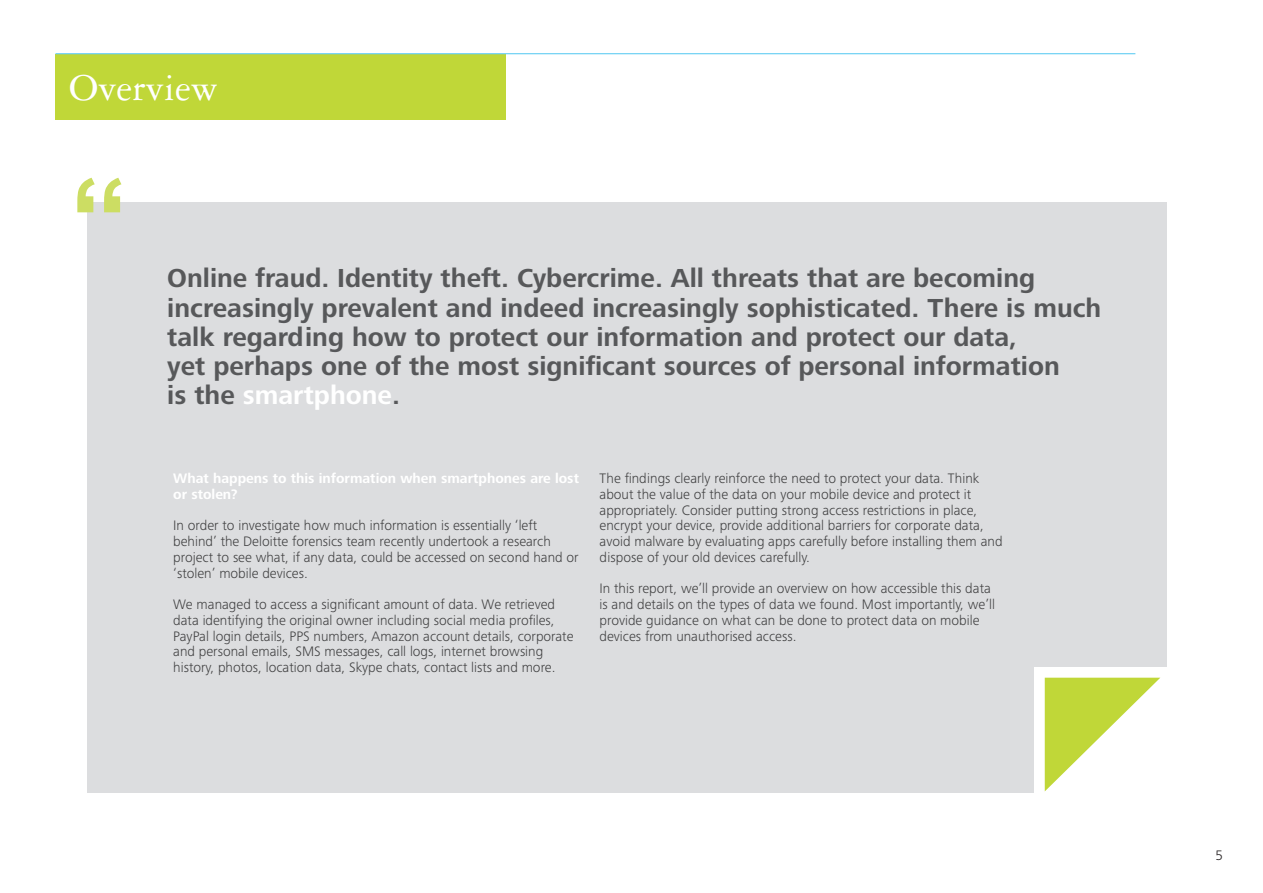
<style>
.page{position:relative;width:1263px;height:893px;background:#fff}
.page>*{position:absolute;margin:0;border:0;box-sizing:border-box;transform-origin:0 0}
.t1{font:700 116.7px "Arial";color:#ccdd63}
.t2{font:40.5px "Garamond 3 LT Std";color:#fff}
.t3{font:700 27px/29.2px "Frutiger Next Pro";color:#57585a}
.t4{font:300 14.25px/15.8px "Frutiger Next Pro";color:#3e3e3f}
.t5{font:700 14.25px/15.8px "Frutiger Next Pro";color:#fff}
.t6{font:300 14.25px "Frutiger Next Pro";color:#231f20}
.s1{color:#fff}
</style>
<div class="page">
<div style="left:87px;top:202px;width:1080px;height:590px;background:#dcdddf"></div>
<div style="left:56px;top:54px;width:450px;height:65px;background:#c0d738"></div>
<hr style="left:56px;top:53px;width:1079px;height:1px;background:#63cdf3">
<div style="left:1034px;top:667px;width:133px;height:133px;background:#fff"></div>
<svg style="left:1045px;top:678px;width:115px;height:113px"></svg>
<h2 class="t2" style="left:69px;top:66px;width:150px">Overview</h2>
<h1 class="t1" style="left:70px;top:144px;width:60px">“</h1>
<p class="t3" style="left:167px;top:264px;width:936px">Online fraud. Identity theft. Cybercrime. All threats that are becoming increasingly prevalent and indeed increasingly sophisticated. There is much talk regarding how to protect our information and protect our data,<br>yet perhaps one of the most significant sources of personal information<br>is the <span class="s1">smartphone</span>.</p>
<p class="t5" style="left:173px;top:470px;width:407px">What happens to this information when smartphones are lost or stolen?</p>
<p class="t4" style="left:173px;top:518px;width:407px">In order to investigate how much information is essentially ‘left behind’ the Deloitte forensics team recently undertook a research project to see what, if any data, could be accessed on second hand or ‘stolen’ mobile devices.</p>
<p class="t4" style="left:173px;top:596px;width:402px">We managed to access a significant amount of data. We retrieved data identifying the original owner including social media profiles, PayPal login details, PPS numbers, Amazon account details, corporate and personal emails, SMS messages, call logs, internet browsing history, photos, location data, Skype chats, contact lists and more.</p>
<p class="t4" style="left:599px;top:470px;width:404px">The findings clearly reinforce the need to protect your data. Think about the value of the data on your mobile device and protect it appropriately. Consider putting strong access restrictions in place, encrypt your device, provide additional barriers for corporate data, avoid malware by evaluating apps carefully before installing them and dispose of your old devices carefully.</p>
<p class="t4" style="left:599px;top:581px;width:397px">In this report, we’ll provide an overview on how accessible this data is and details on the types of data we found. Most importantly, we’ll provide guidance on what can be done to protect data on mobile devices from unauthorised access.</p>
<p class="t6" style="left:1215px;top:847px;width:9px">5</p>
</div>
